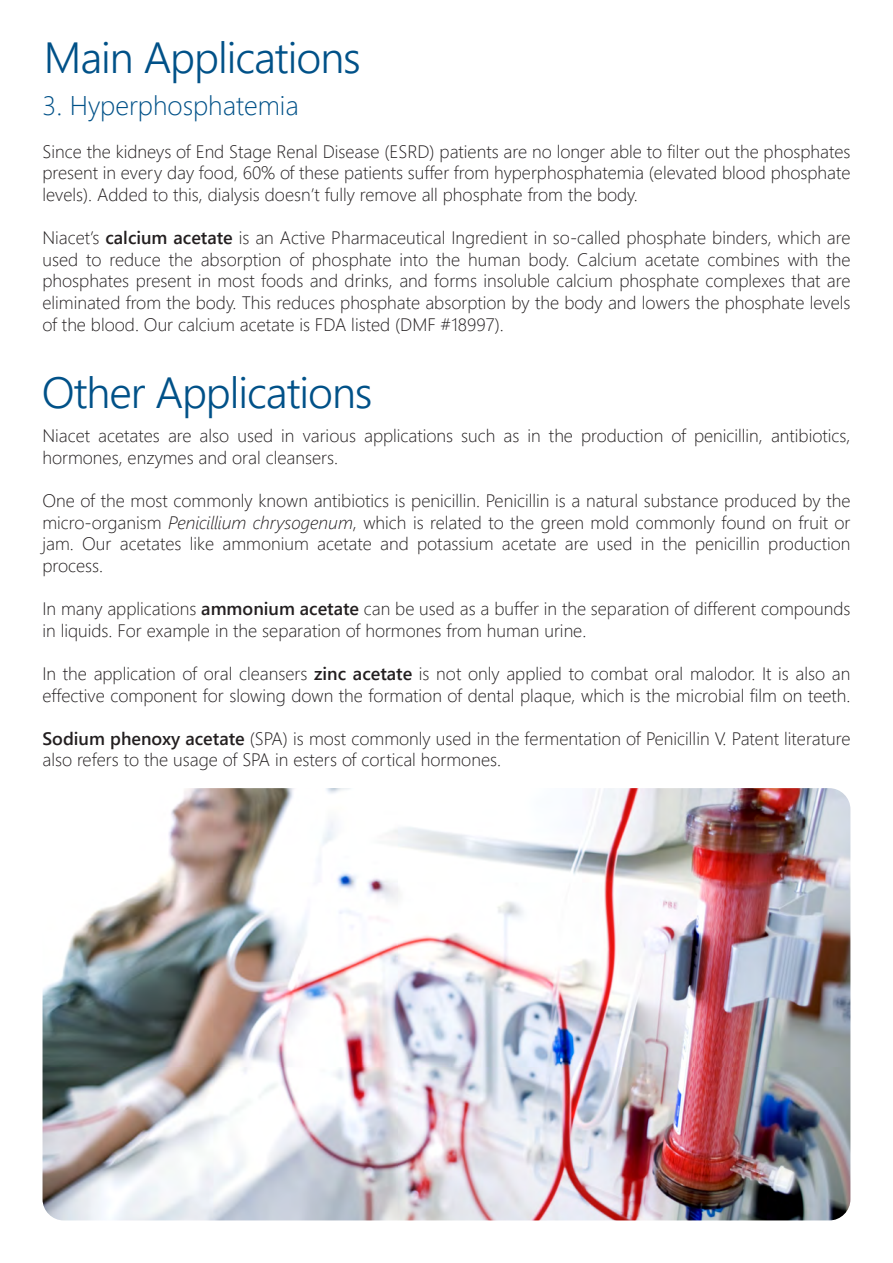
<style>
.page{position:relative;width:893px;height:1263px;background:#fff}
.page>*{position:absolute;margin:0;border:0;box-sizing:border-box;transform-origin:0 0}
.t1{font:43.5px "Webly Sleek UI Semilight";letter-spacing:-.025em;color:#005188}
.t2{font:27px "Webly Sleek UI Light";color:#005188}
.t3{font:18px/21.6px "Webly Sleek UI Light";color:#231f20}
.s1{font-family:"Webly Sleek UI Semibold"}
.s2{font-style:italic}
</style>
<div class="page">
<img style="left:43px;top:788px;width:807px;height:432px">
<h1 class="t1" style="left:44px;top:25px;width:318px">Main Applications</h1>
<h2 class="t2" style="left:42px;top:85px;width:258px">3. Hyperphosphatemia</h2>
<p class="t3" style="left:42px;top:140px;width:809px;text-align:justify">Since the kidneys of End Stage Renal Disease (ESRD) patients are no longer able to filter out the phosphates present in every day food, 60% of these patients suffer from hyperphosphatemia (elevated blood phosphate levels). Added to this, dialysis doesn’t fully remove all phosphate from the body.</p>
<p class="t3" style="left:42px;top:226px;width:809px;text-align:justify">Niacet’s <span class="s1">calcium acetate</span> is an Active Pharmaceutical Ingredient in so-called phosphate binders, which are used to reduce the absorption of phosphate into the human body. Calcium acetate combines with the phosphates present in most foods and drinks, and forms insoluble calcium phosphate complexes that are eliminated from the body. This reduces phosphate absorption by the body and lowers the phosphate levels of the blood. Our calcium acetate is FDA listed (DMF #18997).</p>
<h1 class="t1" style="left:42px;top:360px;width:332px">Other Applications</h1>
<p class="t3" style="left:42px;top:424px;width:809px">Niacet acetates are also used in various applications such as in the production of penicillin, antibiotics, hormones, enzymes and oral cleansers.</p>
<p class="t3" style="left:42px;top:489px;width:810px;text-align:justify">One of the most commonly known antibiotics is penicillin. Penicillin is a natural substance produced by the micro-organism <span class="s2">Penicillium chrysogenum</span>, which is related to the green mold commonly found on fruit or jam. Our acetates like ammonium acetate and potassium acetate are used in the penicillin production process.</p>
<p class="t3" style="left:42px;top:597px;width:809px">In many applications <span class="s1">ammonium acetate</span> can be used as a buffer in the separation of different compounds in liquids. For example in the separation of hormones from human urine.</p>
<p class="t3" style="left:42px;top:662px;width:809px">In the application of oral cleansers <span class="s1">zinc acetate</span> is not only applied to combat oral malodor. It is also an effective component for slowing down the formation of dental plaque, which is the microbial film on teeth.</p>
<p class="t3" style="left:42px;top:727px;width:809px"><span class="s1">Sodium phenoxy acetate</span> (SPA) is most commonly used in the fermentation of Penicillin V. Patent literature also refers to the usage of SPA in esters of cortical hormones.</p>
</div>
